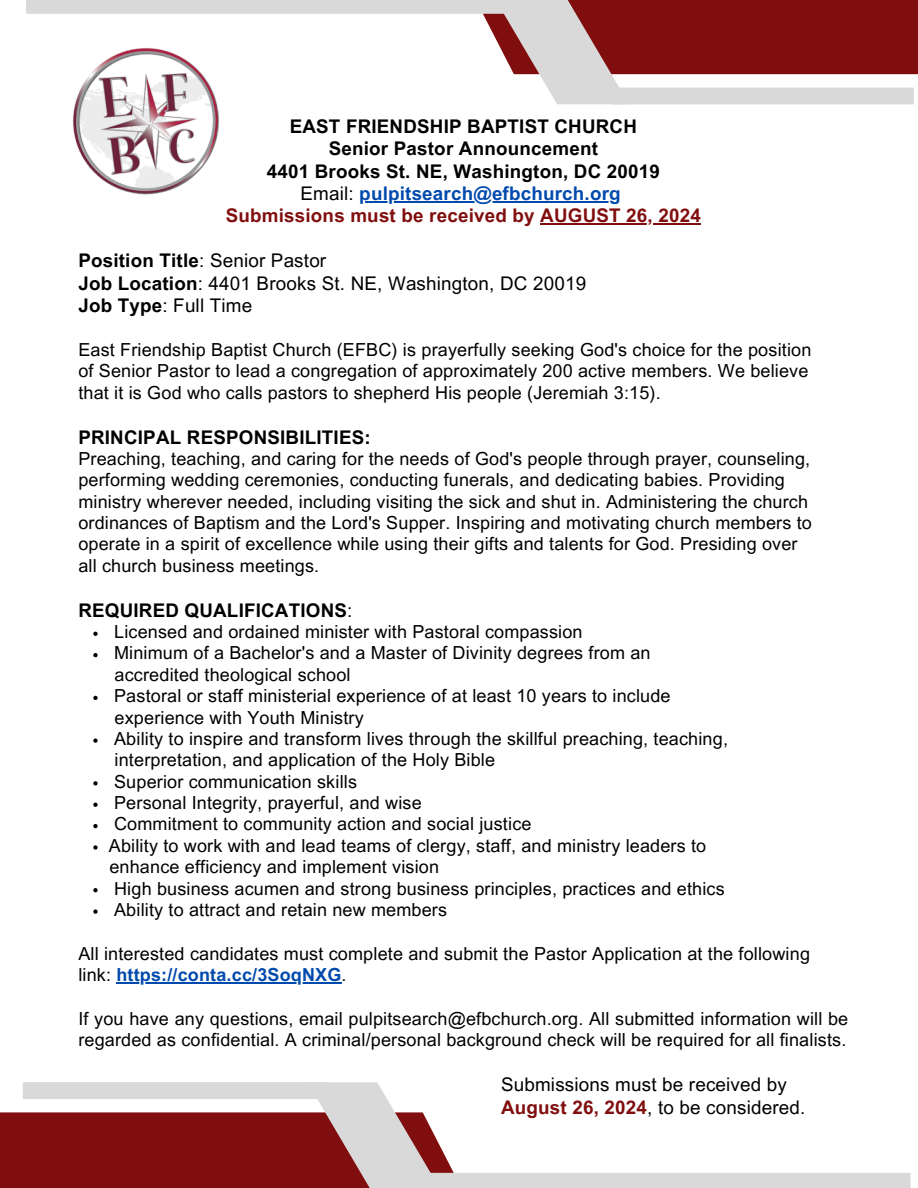
<style>
.page{position:relative;width:918px;height:1188px;background:#fff}
.page>*{position:absolute;margin:0;border:0;box-sizing:border-box;transform-origin:0 0}
.t1{font:700 18.75px "Arial MT Pro";letter-spacing:.01em;color:#000}
.t2{font:18.75px/22.5px "Arial MT Pro";letter-spacing:.01em;color:#000}
.t3{font:700 18.75px "Arial MT Pro";letter-spacing:.01em;color:#810e0e}
.t4{font:700 18.75px "Arial MT Pro";letter-spacing:.01em;color:#004aad}
.t5{font:18px "Arial MT Pro";letter-spacing:.01em;color:#000}
.t6{font:700 18px "Arial MT Pro";letter-spacing:.01em;color:#004aad}
.s1{font-weight:400;color:#000}
.s2{font-weight:400}
.s3{font-weight:700}
.s4{font-weight:700;color:#810e0e}
</style>
<div class="page">
<div style="left:0;top:1112px;width:472px;height:76px;background:#810e0e"></div>
<div style="left:23px;top:1082px;width:302px;height:17px;background:#d9d9d9"></div>
<svg style="left:307px;top:1082px;width:140px;height:106px"></svg>
<div style="left:418px;top:1173px;width:493px;height:15px;background:#d9d9d9"></div>
<div style="left:465px;top:0;width:453px;height:74px;background:#810e0e"></div>
<div style="left:611px;top:88px;width:303px;height:16px;background:#d9d9d9"></div>
<svg style="left:485px;top:0;width:144px;height:104px"></svg>
<div style="left:26px;top:0;width:492px;height:14px;background:#d9d9d9"></div>
<img style="left:73px;top:48px;width:146px;height:147px">
<hr style="left:359px;top:201px;width:262px;height:1px;background:#004aad">
<hr style="left:540px;top:223px;width:161px;height:2px;background:#810e0e">
<svg style="left:93px;top:632px;width:5px;height:4px"></svg>
<svg style="left:93px;top:653px;width:5px;height:4px"></svg>
<svg style="left:93px;top:696px;width:5px;height:4px"></svg>
<svg style="left:93px;top:739px;width:5px;height:4px"></svg>
<svg style="left:93px;top:781px;width:5px;height:5px"></svg>
<svg style="left:93px;top:803px;width:5px;height:4px"></svg>
<svg style="left:93px;top:824px;width:5px;height:4px"></svg>
<svg style="left:93px;top:845px;width:5px;height:5px"></svg>
<svg style="left:93px;top:888px;width:5px;height:4px"></svg>
<svg style="left:93px;top:909px;width:5px;height:5px"></svg>
<hr style="left:116px;top:982px;width:226px;height:1px;background:#004aad">
<p class="t1" style="left:290px;top:119px;width:349px">EAST FRIENDSHIP BAPTIST CHURCH</p>
<p class="t1" style="left:329px;top:141px;width:271px">Senior Pastor Announcement</p>
<p class="t1" style="left:267px;top:164px;width:395px">4401 Brooks St. NE, Washington, DC 20019</p>
<p class="t4" style="left:300px;top:186px;width:322px"><span class="s1">Email:</span> pulpitsearch@efbchurch.org</p>
<p class="t3" style="left:226px;top:209px;width:477px">Submissions must be received by AUGUST 26, 2024</p>
<p class="t1" style="left:78px;top:254px;width:249px">Position Title<span class="s2">: Senior Pastor</span></p>
<p class="t2" style="left:78px;top:274px;width:509px"><span class="s3">Job Location</span>: 4401 Brooks St. NE, Washington, DC 20019</p>
<p class="t2" style="left:78px;top:297px;width:175px"><span class="s3">Job Type</span>: Full Time</p>
<p class="t5" style="left:78px;top:343px;width:734px">East Friendship Baptist Church (EFBC) is prayerfully seeking God's choice for the position</p>
<p class="t5" style="left:78px;top:364px;width:732px">of Senior Pastor to lead a congregation of approximately 200 active members. We believe</p>
<p class="t5" style="left:78px;top:386px;width:584px">that it is God who calls pastors to shepherd His people (Jeremiah 3:15).</p>
<p class="t1" style="left:78px;top:430px;width:294px">PRINCIPAL RESPONSIBILITIES:</p>
<p class="t5" style="left:78px;top:452px;width:733px">Preaching, teaching, and caring for the needs of God's people through prayer, counseling,</p>
<p class="t5" style="left:78px;top:473px;width:708px">performing wedding ceremonies, conducting funerals, and dedicating babies. Providing</p>
<p class="t5" style="left:78px;top:495px;width:731px">ministry wherever needed, including visiting the sick and shut in. Administering the church</p>
<p class="t5" style="left:78px;top:516px;width:735px">ordinances of Baptism and the Lord's Supper. Inspiring and motivating church members to</p>
<p class="t5" style="left:78px;top:537px;width:721px">operate in a spirit of excellence while using their gifts and talents for God. Presiding over</p>
<p class="t5" style="left:78px;top:559px;width:242px">all church business meetings.</p>
<h1 class="t1" style="left:78px;top:603px;width:276px">REQUIRED QUALIFICATIONS<span class="s2">:</span></h1>
<p class="t5" style="left:114px;top:625px;width:470px">Licensed and ordained minister with Pastoral compassion</p>
<p class="t5" style="left:114px;top:646px;width:538px">Minimum of a Bachelor's and a Master of Divinity degrees from an</p>
<p class="t5" style="left:115px;top:668px;width:237px">accredited theological school</p>
<p class="t5" style="left:114px;top:689px;width:558px">Pastoral or staff ministerial experience of at least 10 years to include</p>
<p class="t5" style="left:115px;top:710px;width:251px">experience with Youth Ministry</p>
<p class="t5" style="left:114px;top:732px;width:615px">Ability to inspire and transform lives through the skillful preaching, teaching,</p>
<p class="t5" style="left:115px;top:753px;width:382px">interpretation, and application of the Holy Bible</p>
<p class="t5" style="left:114px;top:775px;width:244px">Superior communication skills</p>
<p class="t5" style="left:114px;top:796px;width:309px">Personal Integrity, prayerful, and wise</p>
<p class="t5" style="left:114px;top:817px;width:419px">Commitment to community action and social justice</p>
<p class="t5" style="left:109px;top:839px;width:599px">Ability to work with and lead teams of clergy, staff, and ministry leaders to</p>
<p class="t5" style="left:109px;top:860px;width:331px">enhance efficiency and implement vision</p>
<p class="t5" style="left:114px;top:881px;width:612px">High business acumen and strong business principles, practices and ethics</p>
<p class="t5" style="left:114px;top:903px;width:335px">Ability to attract and retain new members</p>
<p class="t5" style="left:78px;top:947px;width:733px">All interested candidates must complete and submit the Pastor Application at the following</p>
<p class="t6" style="left:78px;top:968px;width:270px"><span class="s1">link:</span> https://conta.cc/3SoqNXG<span class="s1">.</span></p>
<p class="t5" style="left:78px;top:1012px;width:771px">If you have any questions, email pulpitsearch@efbchurch.org. All submitted information will be</p>
<p class="t5" style="left:78px;top:1033px;width:769px">regarded as confidential. A criminal/personal background check will be required for all finalists.</p>
<p class="t2" style="left:501px;top:1076px;width:306px">Submissions must be received by<br><span class="s4">August 26, 2024</span>, to be considered.</p>
</div>
